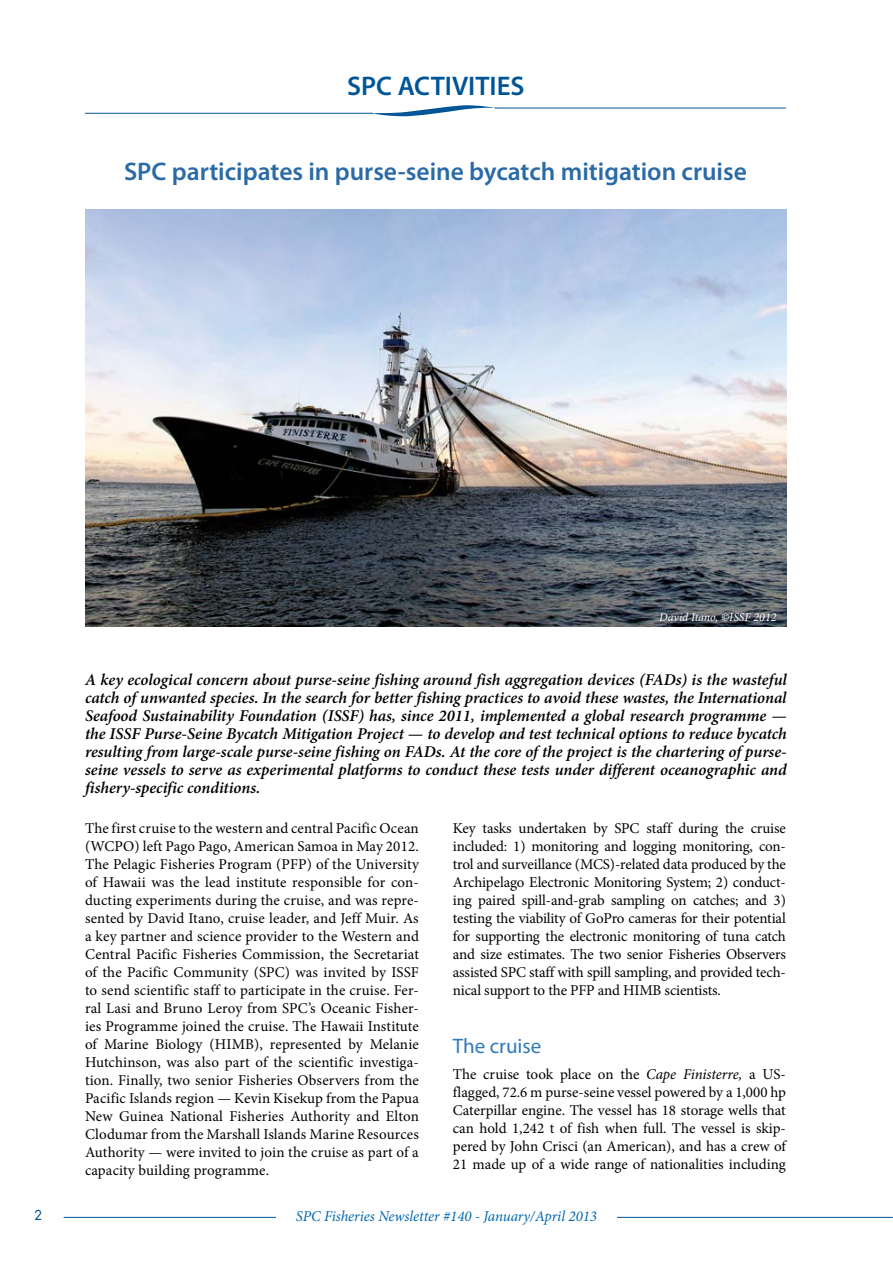
<style>
.page{position:relative;width:893px;height:1263px;background:#fff}
.page>*{position:absolute;margin:0;border:0;box-sizing:border-box;transform-origin:0 0}
.t1{font:600 27px "Myriad Pro";color:#005596}
.t2{font:600 25.5px "Myriad Pro";color:#2a6aa6}
.t3{font:21px "Myriad Pro";color:#2f7abc}
.t4{font:italic 600 16.5px/18px "Minion Pro";color:#000;text-align:justify}
.t5{font:15px/18px "Minion Pro";color:#000;text-align:justify}
.t6{font:italic 15px "Minion Pro";color:#0067b1}
.t7{font:15px "Duepuntozero";color:#005596}
.t8{font:italic 12px "Minion Pro";color:#fff}
.s1{font-style:italic}
</style>
<div class="page">
<hr style="left:85px;top:113px;width:288px;height:1px;background:#005596">
<hr style="left:495px;top:108px;width:291px;height:1px;background:#005596">
<svg style="left:372px;top:105px;width:126px;height:11px"></svg>
<hr style="left:64px;top:1217px;width:828px;height:1px;background:#005596">
<div style="left:276px;top:1211px;width:340px;height:20px;background:#fff"></div>
<img style="left:85px;top:210px;width:702px;height:417px">
<h1 class="t1" style="left:347px;top:75px;width:179px">SPC ACTIVITIES</h1>
<h2 class="t2" style="left:124px;top:161px;width:624px">SPC participates in purse-seine bycatch mitigation cruise</h2>
<p class="t7" style="left:35px;top:1207px;width:8px">2</p>
<p class="t8" style="left:659px;top:613px;width:119px">David Itano, ©ISSF 2012</p>
<p class="t4" style="left:85px;top:672px;width:703px">A key ecological concern about purse-seine fishing around fish aggregation devices (FADs) is the wasteful catch of unwanted species. In the search for better fishing practices to avoid these wastes, the International Seafood Sustainability Foundation (ISSF) has, since 2011, implemented a global research programme — the ISSF Purse-Seine Bycatch Mitigation Project — to develop and test technical options to reduce bycatch resulting from large-scale purse-seine fishing on FADs. At the core of the project is the chartering of purse&shy;seine vessels to serve as experimental platforms to conduct these tests under different oceanographic and fishery-specific conditions.</p>
<p class="t5" style="left:85px;top:820px;width:335px">The first cruise to the western and central Pacific Ocean (WCPO) left Pago Pago, American Samoa in May 2012.<br>The Pelagic Fisheries Program (PFP) of the University of Hawaii was the lead institute responsible for con&shy;ducting experiments during the cruise, and was repre&shy;sented by David Itano, cruise leader, and Jeff Muir. As a key partner and science provider to the Western and Central Pacific Fisheries Commission, the Secretariat of the Pacific Community (SPC) was invited by ISSF to send scientific staff to participate in the cruise. Fer&shy;ral Lasi and Bruno Leroy from SPC’s Oceanic Fisher&shy;ies Programme joined the cruise. The Hawaii Institute of Marine Biology (HIMB), represented by Melanie Hutchinson, was also part of the scientific investiga&shy;tion. Finally, two senior Fisheries Observers from the Pacific Islands region — Kevin Kisekup from the Papua New Guinea National Fisheries Authority and Elton Clodumar from the Marshall Islands Marine Resources Authority — were invited to join the cruise as part of a capacity building programme.</p>
<p class="t5" style="left:453px;top:820px;width:335px">Key tasks undertaken by SPC staff during the cruise included: 1) monitoring and logging monitoring, con&shy;trol and surveillance (MCS)-related data produced by the Archipelago Electronic Monitoring System; 2) conduct&shy;ing paired spill-and-grab sampling on catches; and 3) testing the viability of GoPro cameras for their potential for supporting the electronic monitoring of tuna catch and size estimates. The two senior Fisheries Observers assisted SPC staff with spill sampling, and provided tech&shy;nical support to the PFP and HIMB scientists.</p>
<h3 class="t3" style="left:453px;top:1038px;width:90px">The cruise</h3>
<p class="t5" style="left:453px;top:1067px;width:335px">The cruise took place on the <span class="s1">Cape Finisterre,</span> a US&shy;flagged, 72.6 m purse-seine vessel powered by a 1,000 hp Caterpillar engine. The vessel has 18 storage wells that can hold 1,242 t of fish when full. The vessel is skip&shy;pered by John Crisci (an American), and has a crew of 21 made up of a wide range of nationalities including</p>
<p class="t6" style="left:296px;top:1211px;width:303px">SPC Fisheries Newsletter #140 - January/April 2013</p>
</div>
